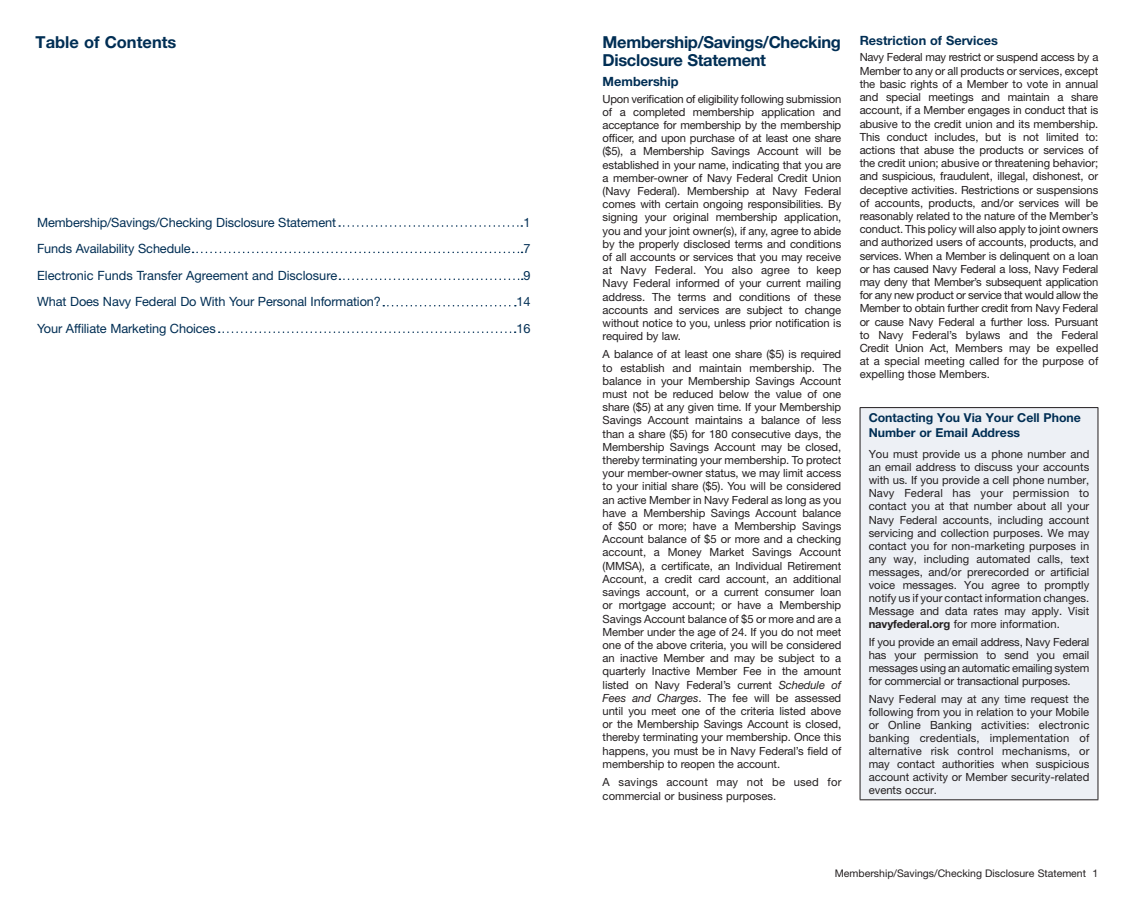
<style>
.page{position:relative;width:1134px;height:905px;background:#fff}
.page>*{position:absolute;margin:0;border:0;box-sizing:border-box;transform-origin:0 0}
.t1{font:700 16.5px/18.8px "Helvetica Neue LT Std";letter-spacing:-.02em;color:#002e54}
.t2{font:700 16.5px "Helvetica Neue LT Std";color:#002e54}
.TOC_Body{font:12.75px "Helvetica Neue LT Std";letter-spacing:-.01em;color:#002e54}
.Header_I{font:700 12.75px "Helvetica Neue LT Std";color:#002e54}
.Shadow_Box_Header{font:700 12.3px/14.7px "Helvetica Neue LT Std";color:#002e54}
.Body_Text{font:11.25px/13.2px "Helvetica Neue LT Std";color:#231f20;text-align:justify}
.t3{font:10.5px "Helvetica Neue LT Std";color:#231f20}
.s1{font-style:italic}
.s2{font-weight:700}
</style>
<div class="page">
<div style="left:860px;top:407px;width:238px;height:392px;background:#edf0f5"></div>
<hr style="left:860px;top:407px;width:238px;height:1px;background:#231f20">
<hr style="left:860px;top:408px;width:1px;height:391px;background:#231f20">
<hr style="left:1098px;top:408px;width:1px;height:391px;background:#231f20">
<hr style="left:860px;top:799px;width:238px;height:1px;background:#231f20">
<svg style="left:339px;top:225px;width:183px;height:2px"></svg>
<svg style="left:193px;top:251px;width:330px;height:2px"></svg>
<svg style="left:339px;top:278px;width:184px;height:2px"></svg>
<svg style="left:383px;top:305px;width:133px;height:1px"></svg>
<svg style="left:219px;top:331px;width:297px;height:2px"></svg>
<p class="t2" style="left:36px;top:32px;width:142px">Table of Contents</p>
<p class="TOC_Body" style="left:37px;top:214px;width:300px">Membership/Savings/Checking Disclosure Statement</p>
<p class="TOC_Body" style="left:524px;top:214px;width:9px">1</p>
<p class="TOC_Body" style="left:37px;top:241px;width:155px">Funds Availability Schedule</p>
<p class="TOC_Body" style="left:524px;top:241px;width:9px">7</p>
<p class="TOC_Body" style="left:37px;top:268px;width:302px">Electronic Funds Transfer Agreement and Disclosure</p>
<p class="TOC_Body" style="left:524px;top:268px;width:9px">9</p>
<p class="TOC_Body" style="left:37px;top:294px;width:345px">What Does Navy Federal Do With Your Personal Information?</p>
<p class="TOC_Body" style="left:517px;top:294px;width:16px">14</p>
<p class="TOC_Body" style="left:37px;top:321px;width:180px">Your Affiliate Marketing Choices</p>
<p class="TOC_Body" style="left:517px;top:321px;width:16px">16</p>
<p class="t1" style="left:603px;top:32px;width:240px">Membership/Savings/Checking<br>Disclosure Statement</p>
<p class="Header_I" style="left:603px;top:74px;width:77px">Membership</p>
<p class="Body_Text" style="left:603px;top:92px;width:240px">Upon verification of eligibility following submission of a completed membership application and acceptance for membership by the membership officer, and upon purchase of at least one share ($5), a Membership Savings Account will be established in your name, indicating that you are a member-owner of Navy Federal Credit Union (Navy Federal). Membership at Navy Federal comes with certain ongoing responsibilities. By signing your original membership application, you and your joint owner(s), if any, agree to abide by the properly disclosed terms and conditions of all accounts or services that you may receive at Navy Federal. You also agree to keep Navy Federal informed of your current mailing address. The terms and conditions of these accounts and services are subject to change without notice to you, unless prior notification is required by law.</p>
<p class="Body_Text" style="left:603px;top:347px;width:240px">A balance of at least one share ($5) is required to establish and maintain membership. The balance in your Membership Savings Account must not be reduced below the value of one share ($5) at any given time. If your Membership Savings Account maintains a balance of less than a share ($5) for 180 consecutive days, the Membership Savings Account may be closed, thereby terminating your membership. To protect your member-owner status, we may limit access to your initial share ($5). You will be considered an active Member in Navy Federal as long as you have a Membership Savings Account balance of $50 or more; have a Membership Savings Account balance of $5 or more and a checking account, a Money Market Savings Account (MMSA), a certificate, an Individual Retirement Account, a credit card account, an additional savings account, or a current consumer loan or mortgage account; or have a Membership Savings Account balance of $5 or more and are a Member under the age of 24. If you do not meet one of the above criteria, you will be considered an inactive Member and may be subject to a quarterly Inactive Member Fee in the amount listed on Navy Federal’s current <span class="s1">Schedule of Fees and Charges</span>. The fee will be assessed until you meet one of the criteria listed above or the Membership Savings Account is closed, thereby terminating your membership. Once this happens, you must be in Navy Federal’s field of membership to reopen the account.</p>
<p class="Body_Text" style="left:603px;top:774px;width:240px;line-height:14.2px">A savings account may not be used for commercial or business purposes.</p>
<p class="Header_I" style="left:860px;top:33px;width:140px">Restriction of Services</p>
<p class="Body_Text" style="left:860px;top:51px;width:240px">Navy Federal may restrict or suspend access by a Member to any or all products or services, except the basic rights of a Member to vote in annual and special meetings and maintain a share account, if a Member engages in conduct that is abusive to the credit union and its membership.<br>This conduct includes, but is not limited to: actions that abuse the products or services of the credit union; abusive or threatening behavior; and suspicious, fraudulent, illegal, dishonest, or deceptive activities. Restrictions or suspensions of accounts, products, and/or services will be reasonably related to the nature of the Member’s conduct. This policy will also apply to joint owners and authorized users of accounts, products, and services. When a Member is delinquent on a loan or has caused Navy Federal a loss, Navy Federal may deny that Member’s subsequent application for any new product or service that would allow the Member to obtain further credit from Navy Federal or cause Navy Federal a further loss. Pursuant to Navy Federal’s bylaws and the Federal Credit Union Act, Members may be expelled at a special meeting called for the purpose of expelling those Members.</p>
<p class="Shadow_Box_Header" style="left:869px;top:410px;width:214px">Contacting You Via Your Cell Phone<br>Number or Email Address</p>
<p class="Body_Text" style="left:869px;top:447px;width:222px">You must provide us a phone number and an email address to discuss your accounts with us. If you provide a cell phone number, Navy Federal has your permission to contact you at that number about all your Navy Federal accounts, including account servicing and collection purposes. We may contact you for non-marketing purposes in any way, including automated calls, text messages, and/or prerecorded or artificial voice messages. You agree to promptly notify us if your contact information changes.<br>Message and data rates may apply. Visit <span class="s2">navyfederal.org</span> for more information.</p>
<p class="Body_Text" style="left:869px;top:635px;width:222px">If you provide an email address, Navy Federal has your permission to send you email messages using an automatic emailing system for commercial or transactional purposes.</p>
<p class="Body_Text" style="left:869px;top:692px;width:222px">Navy Federal may at any time request the following from you in relation to your Mobile or Online Banking activities: electronic banking credentials, implementation of alternative risk control mechanisms, or may contact authorities when suspicious account activity or Member security-related events occur.</p>
<p class="t3" style="left:835px;top:867px;width:265px">Membership/Savings/Checking Disclosure Statement 1</p>
</div>
